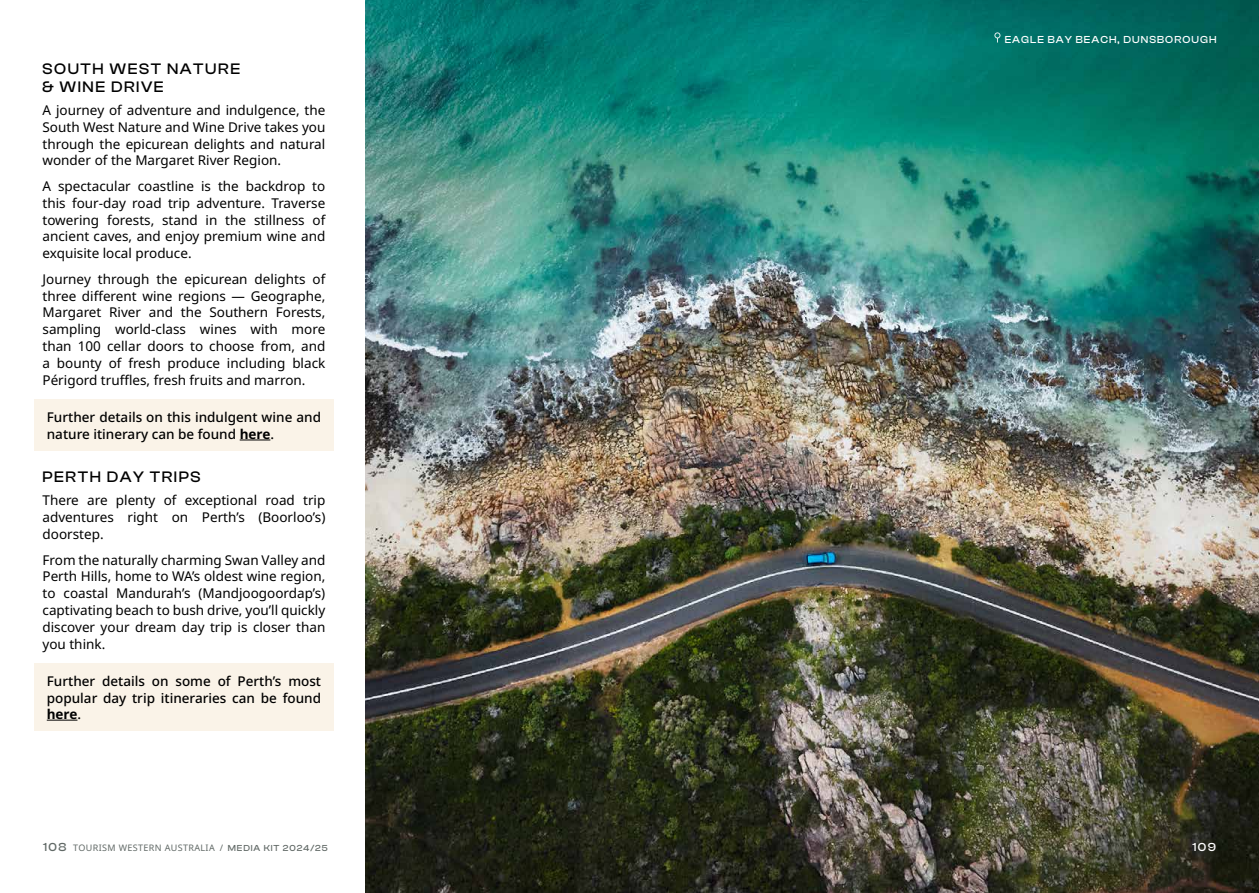
<style>
.page{position:relative;width:1259px;height:893px;background:#fff}
.page>*{position:absolute;margin:0;border:0;box-sizing:border-box;transform-origin:0 0}
.t1{font:500 15.75px/18px "Clash Display";letter-spacing:.1em;color:#000}
.t2{font:13.5px/16.8px "Noto Sans";color:#000;text-align:justify}
.t3{font:500 13.5px/16.2px "Noto Sans";color:#000}
.t4{font:500 12px "Clash Display";color:#fff}
.t5{font:500 10.5px "Clash Display";letter-spacing:.1em;color:#fff}
.t6{font:9px "Noto Sans";letter-spacing:.04em;color:#616966}
.s1{font-weight:700}
.s2{font-family:"Clash Display";font-weight:500;font-size:12px}
.s3{font-family:"Clash Display";font-weight:500}
</style>
<div class="page">
<img style="left:366px;top:0;width:893px;height:893px">
<div style="left:34px;top:399px;width:300px;height:52px;background:#faf3e8"></div>
<hr style="left:240px;top:440px;width:30px;height:1px;background:#000">
<div style="left:34px;top:663px;width:300px;height:68px;background:#faf3e8"></div>
<hr style="left:47px;top:720px;width:30px;height:1px;background:#000">
<svg style="left:994px;top:32px;width:6px;height:11px"></svg>
<p class="t1" style="left:43px;top:59px;width:199px">SOUTH WEST NATURE &amp; WINE DRIVE</p>
<p class="t2" style="left:43px;top:102px;width:284px">A journey of adventure and indulgence, the South West Nature and Wine Drive takes you through the epicurean delights and natural wonder of the Margaret River Region.</p>
<p class="t2" style="left:43px;top:178px;width:284px">A spectacular coastline is the backdrop to this four-day road trip adventure. Traverse towering forests, stand in the stillness of ancient caves, and enjoy premium wine and exquisite local produce.</p>
<p class="t2" style="left:43px;top:271px;width:284px">Journey through the epicurean delights of three different wine regions — Geographe, Margaret River and the Southern Forests, sampling world-class wines with more than 100 cellar doors to choose from, and a bounty of fresh produce including black Périgord truffles, fresh fruits and marron.</p>
<p class="t3" style="left:47px;top:410px;width:276px">Further details on this indulgent wine and nature itinerary can be found <span class="s1">here</span>.</p>
<p class="t1" style="left:43px;top:468px;width:160px">PERTH DAY TRIPS</p>
<p class="t2" style="left:43px;top:492px;width:284px">There are plenty of exceptional road trip adventures right on Perth’s (Boorloo’s) doorstep.</p>
<p class="t2" style="left:43px;top:551px;width:284px">From the naturally charming Swan Valley and Perth Hills, home to WA’s oldest wine region, to coastal Mandurah’s (Mandjoogoordap’s) captivating beach to bush drive, you’ll quickly discover your dream day trip is closer than you think.</p>
<p class="t3" style="left:47px;top:674px;width:276px;text-align:justify">Further details on some of Perth’s most popular day trip itineraries can be found <span class="s1">here</span>.</p>
<p class="t5" style="left:1004px;top:33px;width:213px">EAGLE BAY BEACH, DUNSBOROUGH</p>
<p class="t6" style="left:43px;top:843px;width:286px"><span class="s2">108</span> TOURISM WESTERN AUSTRALIA / <span class="s3">MEDIA KIT 2024/25</span></p>
<p class="t4" style="left:1192px;top:841px;width:25px">109</p>
</div>
